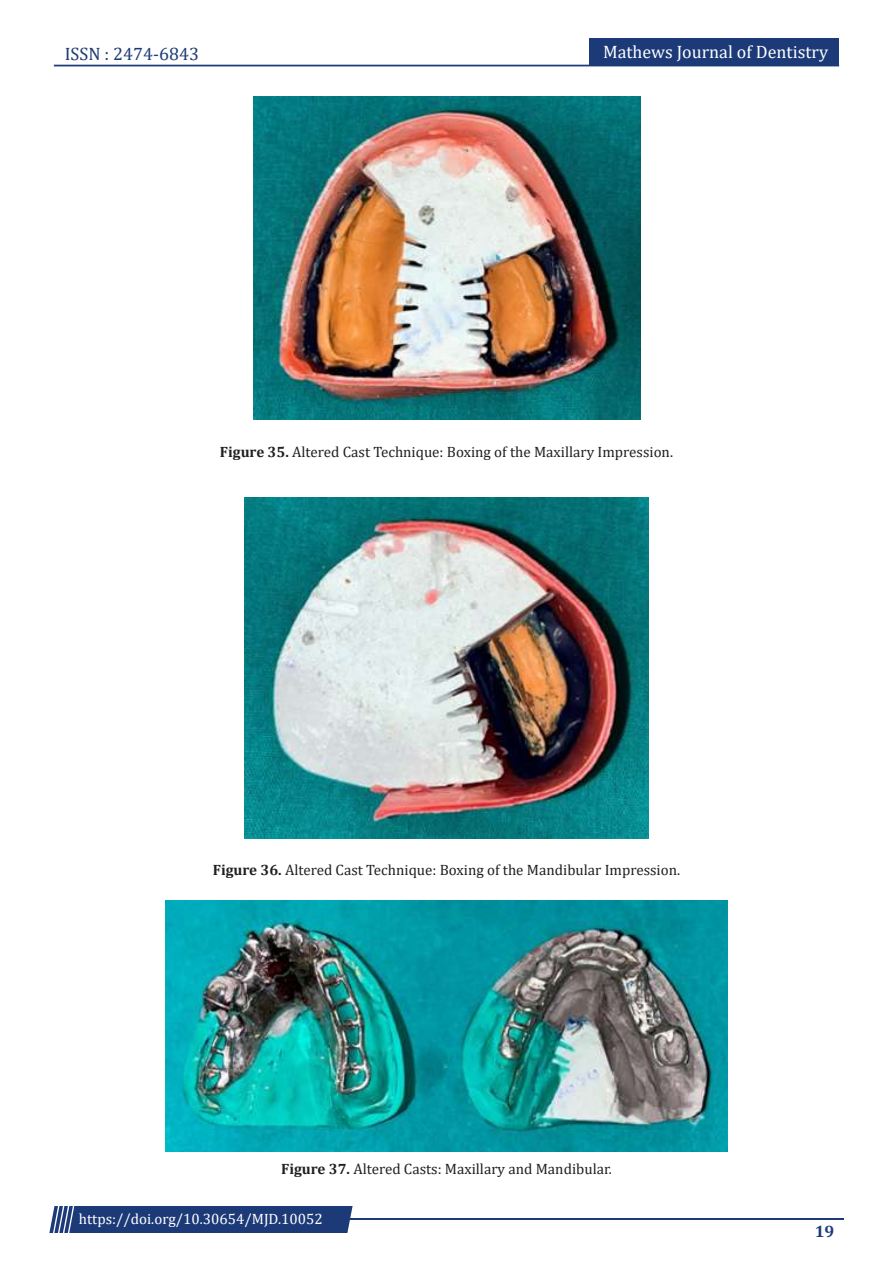
<style>
.page{position:relative;width:893px;height:1263px;background:#fff}
.page>*{position:absolute;margin:0;border:0;box-sizing:border-box;transform-origin:0 0}
.t1{font:18px "Cambria";color:#fff}
.t2{font:18px "Cambria";color:#1c3a78}
.t3{font:700 16.5px "Cambria";color:#1c3a78}
.t4{font:15px "Cambria";color:#231f20}
.t5{font:15px "Cambria";color:#fff}
.s1{font-weight:700}
</style>
<div class="page">
<div style="left:54px;top:65px;width:785px;height:1px;border:1px solid #1c3a78"></div>
<div style="left:589px;top:39px;width:250px;height:27px;background:#1c3a78"></div>
<hr style="left:310px;top:1219px;width:534px;height:1px;background:#1c3a78">
<div style="left:49px;top:1206px;width:304px;height:27px;background:#1c3a78"></div>
<img style="left:253px;top:97px;width:387px;height:323px">
<img style="left:245px;top:498px;width:404px;height:341px">
<img style="left:166px;top:900px;width:562px;height:251px">
<p class="t2" style="left:65px;top:43px;width:136px">ISSN : 2474-6843</p>
<p class="t1" style="left:603px;top:41px;width:227px">Mathews Journal of Dentistry</p>
<p class="t4" style="left:220px;top:443px;width:455px"><span class="s1">Figure 35.</span> Altered Cast Technique: Boxing of the Maxillary Impression.</p>
<p class="t4" style="left:213px;top:861px;width:469px"><span class="s1">Figure 36.</span> Altered Cast Technique: Boxing of the Mandibular Impression.</p>
<p class="t4" style="left:281px;top:1160px;width:332px"><span class="s1">Figure 37.</span> Altered Casts: Maxillary and Mandibular.</p>
<p class="t5" style="left:79px;top:1210px;width:245px">https://doi.org/10.30654/MJD.10052</p>
<p class="t3" style="left:815px;top:1220px;width:21px">19</p>
</div>
